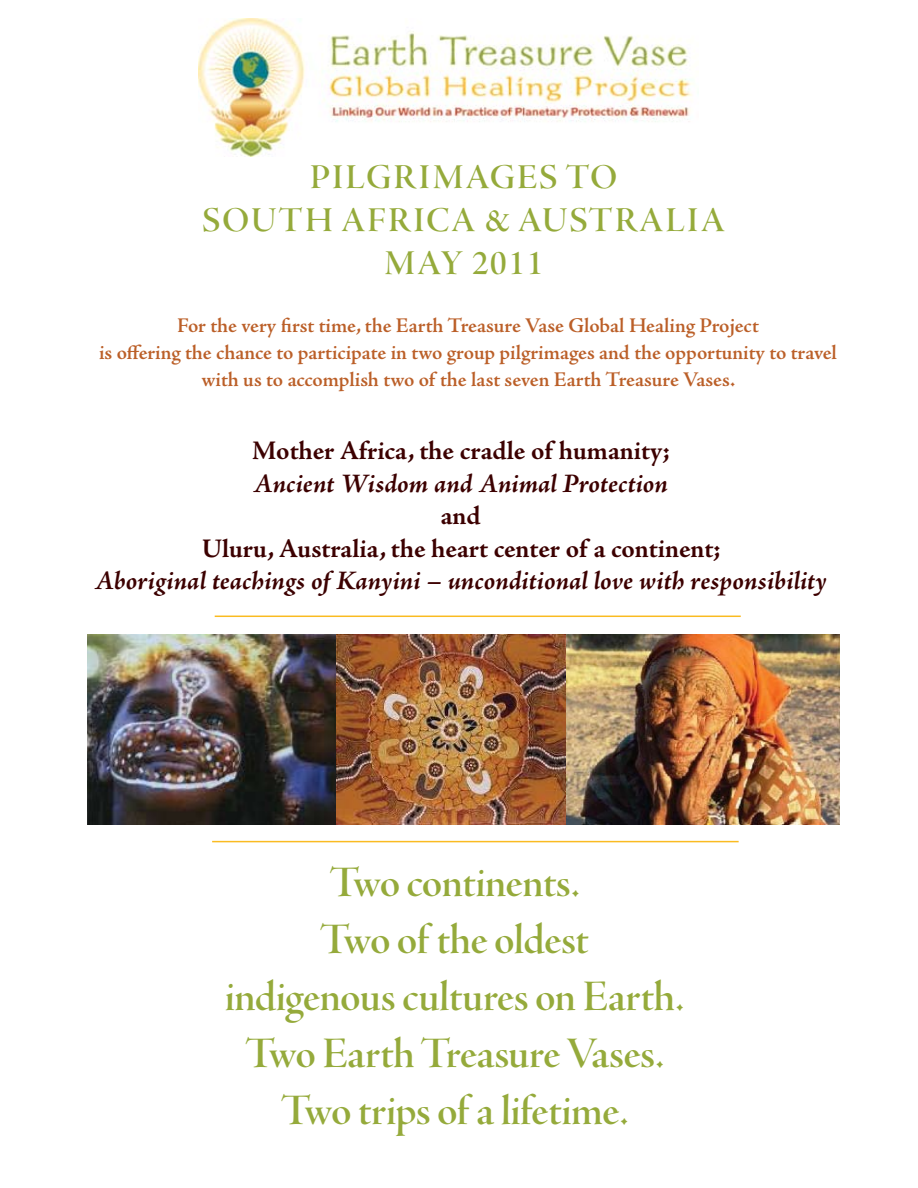
<style>
.page{position:relative;width:918px;height:1188px;background:#fff}
.page>*{position:absolute;margin:0;border:0;box-sizing:border-box;transform-origin:0 0}
.t1{font:45px/57px "Adobe Jenson Pro Semibold Disp";letter-spacing:-.01em;color:#95aa3b;text-align:center}
.t2{font:36px/43.2px "Adobe Jenson Pro Semibold Disp";letter-spacing:.055em;color:#95aa3b;text-align:center}
.t3{font:italic 700 27px "Adobe Jenson Pro";letter-spacing:-.005em;color:#3c0000}
.t4{font:700 27px/32.4px "Adobe Jenson Pro";letter-spacing:-.005em;color:#3c0000;text-align:center}
.t5{font:600 21px/27px "Adobe Jenson Pro";letter-spacing:-.005em;color:#bb5f28;text-align:center}
</style>
<div class="page">
<hr style="left:212px;top:841px;width:527px;height:1px;background:#fabb21">
<img style="left:199px;top:18px;width:494px;height:138px">
<hr style="left:215px;top:616px;width:526px;height:1px;background:#fabb21">
<img style="left:88px;top:634px;width:249px;height:190px">
<img style="left:337px;top:634px;width:503px;height:190px">
<h2 class="t2" style="left:202px;top:156px;width:525px">PilgrimageS to<br>South Africa &amp; Australia<br>May 2011</h2>
<p class="t5" style="left:99px;top:313px;width:739px">For the very first time, the Earth Treasure Vase Global Healing Project<br>is offering the chance to participate in two group pilgrimages and the opportunity to travel with us to accomplish two of the last seven Earth Treasure Vases.</p>
<p class="t4" style="left:252px;top:435px;width:419px">Mother Africa, the cradle of humanity;</p>
<p class="t3" style="left:253px;top:468px;width:416px">Ancient Wisdom and Animal Protection</p>
<p class="t4" style="left:202px;top:500px;width:520px">and<br>Uluru, Australia, the heart center of a continent;</p>
<p class="t3" style="left:95px;top:565px;width:733px">Aboriginal teachings of Kanyini – unconditional love with responsibility</p>
<h1 class="t1" style="left:225px;top:854px;width:461px">Two continents.<br>Two of the oldest<br>indigenous cultures on Earth.<br>Two Earth Treasure Vases.<br>Two trips of a lifetime.</h1>
</div>
